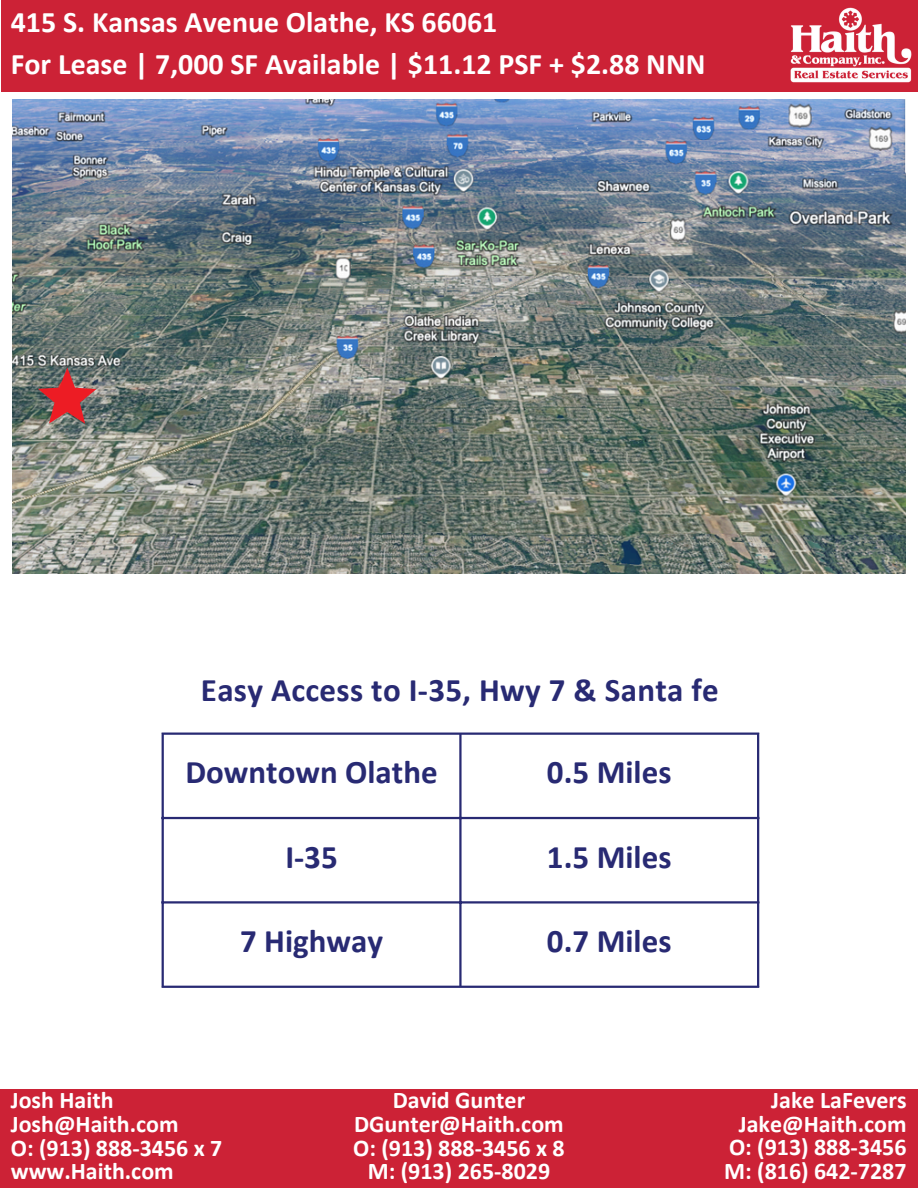
<style>
.page{position:relative;width:918px;height:1188px;background:#fff}
.page>*{position:absolute;margin:0;border:0;box-sizing:border-box;transform-origin:0 0}
.t1{font:700 33px "Calibri";color:#282a73}
.t2{font:700 30px/41.5px "Calibri";color:#fff}
.t3{font:700 24px "Calibri";color:#fff}
</style>
<div class="page">
<hr style="left:162px;top:735px;width:2px;height:251px;background:#282a73">
<hr style="left:459px;top:735px;width:3px;height:251px;background:#282a73">
<hr style="left:757px;top:735px;width:2px;height:251px;background:#282a73">
<hr style="left:162px;top:733px;width:597px;height:2px;background:#282a73">
<hr style="left:162px;top:817px;width:597px;height:2px;background:#282a73">
<hr style="left:162px;top:901px;width:597px;height:3px;background:#282a73">
<hr style="left:162px;top:986px;width:597px;height:2px;background:#282a73">
<div style="left:2px;top:0;width:916px;height:92px;background:#cc2236"></div>
<img style="left:791px;top:7px;width:120px;height:76px">
<img style="left:13px;top:100px;width:893px;height:474px">
<svg style="left:38px;top:368px;width:58px;height:56px;background:#995354"></svg>
<div style="left:0;top:1089px;width:918px;height:99px;background:#cc2236"></div>
<p class="t2" style="left:11px;top:4px;width:696px">415 S. Kansas Avenue Olathe, KS 66061<br>For Lease | 7,000 SF Available | $11.12 PSF + $2.88 NNN</p>
<p class="t1" style="left:201px;top:676px;width:519px">Easy Access to I-35, Hwy 7 &amp; Santa fe</p>
<p class="t1" style="left:185px;top:758px;width:254px">Downtown Olathe</p>
<h1 class="t1" style="left:547px;top:758px;width:126px">0.5 Miles</h1>
<p class="t1" style="left:285px;top:843px;width:54px">I-35</p>
<p class="t1" style="left:547px;top:843px;width:126px">1.5 Miles</p>
<h1 class="t1" style="left:240px;top:927px;width:144px">7 Highway</h1>
<p class="t1" style="left:547px;top:927px;width:126px">0.7 Miles</p>
<p class="t3" style="left:11px;top:1090px;width:104px">Josh Haith</p>
<p class="t3" style="left:11px;top:1114px;width:169px">Josh@Haith.com</p>
<p class="t3" style="left:11px;top:1138px;width:213px">O: (913) 888-3456 x 7</p>
<p class="t3" style="left:11px;top:1161px;width:164px">www.Haith.com</p>
<p class="t3" style="left:393px;top:1090px;width:134px">David Gunter</p>
<p class="t3" style="left:354px;top:1114px;width:211px">DGunter@Haith.com</p>
<p class="t3" style="left:353px;top:1138px;width:213px">O: (913) 888-3456 x 8</p>
<p class="t3" style="left:368px;top:1161px;width:184px">M: (913) 265-8029</p>
<p class="t3" style="left:771px;top:1090px;width:137px">Jake LaFevers</p>
<p class="t3" style="left:739px;top:1114px;width:169px">Jake@Haith.com</p>
<p class="t3" style="left:729px;top:1137px;width:179px">O: (913) 888-3456</p>
<p class="t3" style="left:724px;top:1161px;width:184px">M: (816) 642-7287</p>
</div>
